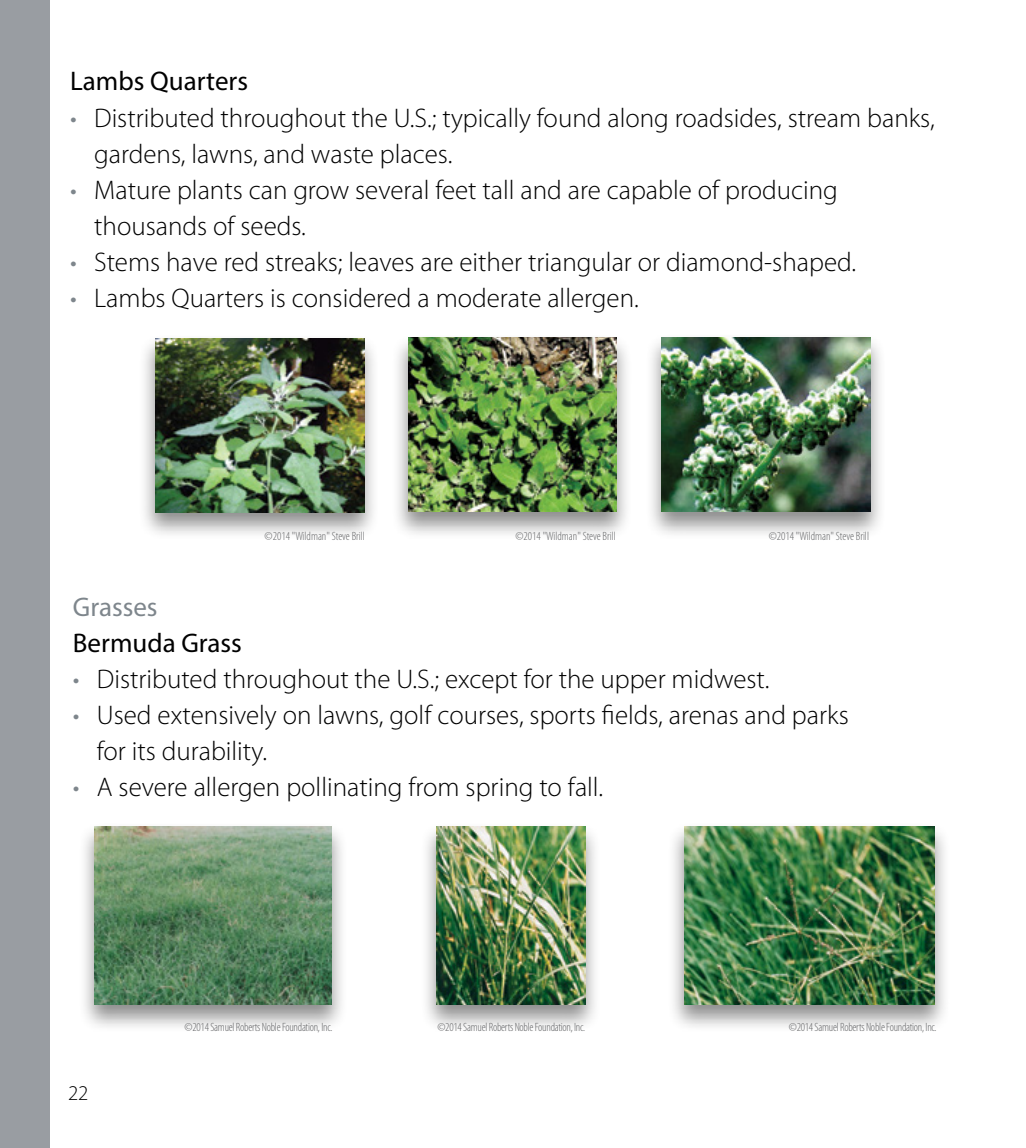
<style>
.page{position:relative;width:1026px;height:1148px;background:#fff}
.page>*{position:absolute;margin:0;border:0;box-sizing:border-box;transform-origin:0 0}
.t1{font:300 27px/36px "Myriad Pro";color:#000}
.t2{font:27px "Myriad Pro";color:#000}
.t3{font:27px "Myriad Pro";color:#7e868c}
.t4{font:300 21px "Myriad Pro";color:#000}
.t5{font:300 condensed 12px "Myriad Pro";letter-spacing:-.02em;color:#636466}
.t6{font:300 condensed 12px "Myriad Pro";color:#636466}
.s1{color:#7e868c}
</style>
<div class="page">
<div style="left:138px;top:333px;width:242px;height:207px;background:#000;opacity:.45"></div>
<img style="left:155px;top:338px;width:209px;height:174px">
<div style="left:645px;top:332px;width:242px;height:207px;background:#000;opacity:.45"></div>
<img style="left:662px;top:337px;width:208px;height:175px">
<div style="left:391px;top:332px;width:242px;height:208px;background:#000;opacity:.45"></div>
<img style="left:408px;top:337px;width:209px;height:175px">
<div style="left:78px;top:821px;width:270px;height:211px;background:#000;opacity:.45"></div>
<img style="left:95px;top:826px;width:237px;height:178px">
<div style="left:667px;top:821px;width:284px;height:211px;background:#000;opacity:.45"></div>
<img style="left:684px;top:826px;width:251px;height:178px">
<div style="left:420px;top:822px;width:181px;height:210px;background:#000;opacity:.45"></div>
<img style="left:437px;top:826px;width:149px;height:178px">
<div style="left:0;top:0;width:50px;height:1147px;background:#999da2"></div>
<p class="t2" style="left:70px;top:65px;width:179px">Lambs Quarters</p>
<p class="t1" style="left:94px;top:100px;width:842px;text-indent:-24px"><span class="s1">•</span> Distributed throughout the U.S.; typically found along roadsides, stream banks, gardens, lawns, and waste places.</p>
<p class="t1" style="left:94px;top:172px;width:745px;text-indent:-24px"><span class="s1">•</span> Mature plants can grow several feet tall and are capable of producing thousands of seeds.</p>
<p class="t1" style="left:70px;top:244px;width:788px"><span class="s1">•</span> Stems have red streaks; leaves are either triangular or diamond-shaped.</p>
<p class="t1" style="left:70px;top:280px;width:570px"><span class="s1">•</span> Lambs Quarters is considered a moderate allergen.</p>
<p class="t6" style="left:265px;top:529px;width:102px">©2014 "Wildman" Steve Brill</p>
<p class="t6" style="left:516px;top:529px;width:102px">©2014 "Wildman" Steve Brill</p>
<p class="t6" style="left:769px;top:529px;width:102px">©2014 "Wildman" Steve Brill</p>
<p class="t3" style="left:73px;top:590px;width:86px">Grasses</p>
<p class="t2" style="left:73px;top:626px;width:171px">Bermuda Grass</p>
<p class="t1" style="left:73px;top:661px;width:698px"><span class="s1">•</span> Distributed throughout the U.S.; except for the upper midwest.</p>
<p class="t1" style="left:97px;top:697px;width:753px;text-indent:-24px"><span class="s1">•</span> Used extensively on lawns, golf courses, sports fields, arenas and parks for its durability.</p>
<p class="t1" style="left:73px;top:769px;width:532px"><span class="s1">•</span> A severe allergen pollinating from spring to fall.</p>
<p class="t4" style="left:68px;top:1080px;width:22px">22</p>
<p class="t5" style="left:185px;top:1020px;width:149px">©2014 Samuel Roberts Noble Foundation, Inc.</p>
<p class="t5" style="left:437px;top:1020px;width:149px">©2014 Samuel Roberts Noble Foundation, Inc.</p>
<p class="t5" style="left:789px;top:1020px;width:149px">©2014 Samuel Roberts Noble Foundation, Inc.</p>
</div>
